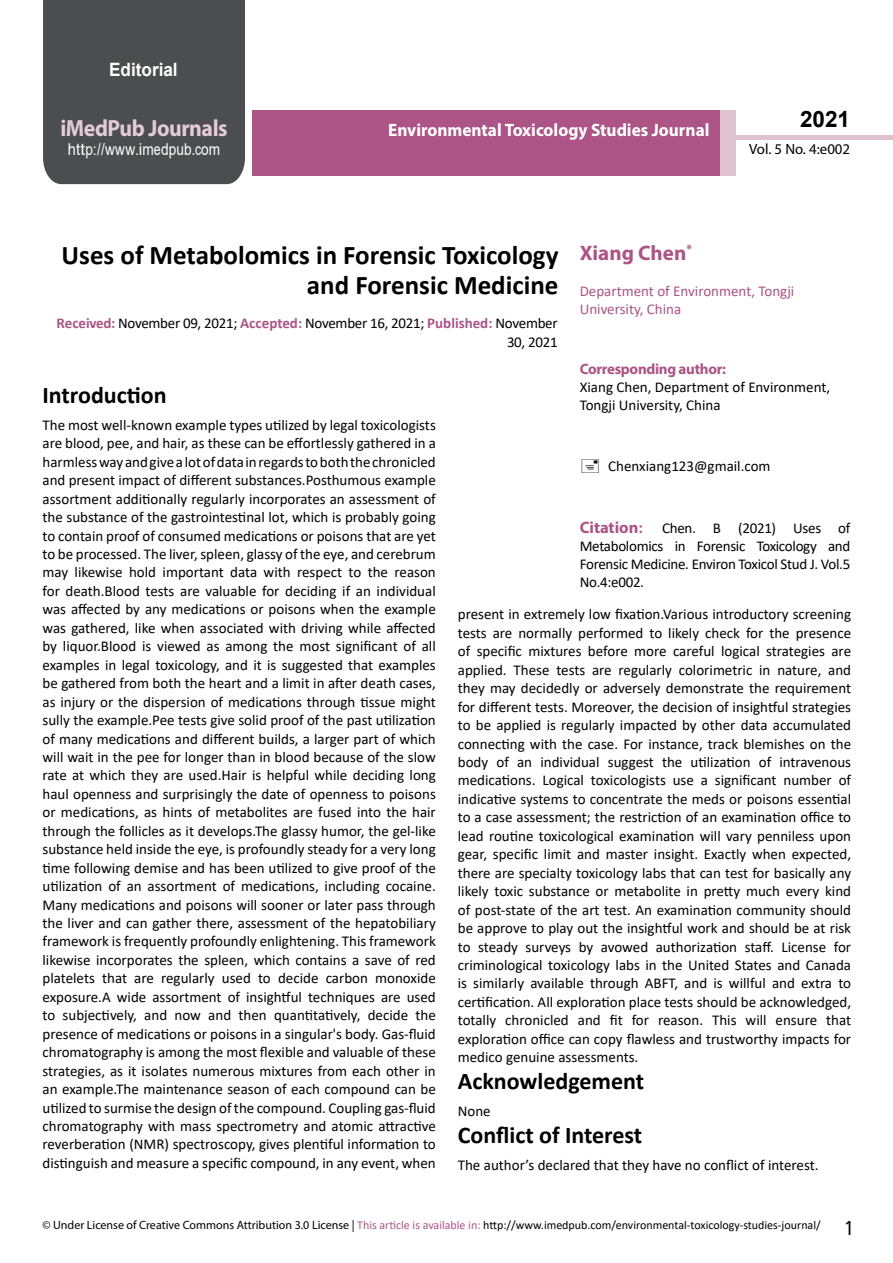
<style>
.page{position:relative;width:893px;height:1263px;background:#fff}
.page>*{position:absolute;margin:0;border:0;box-sizing:border-box;transform-origin:0 0}
.t1{font:700 27px/29.7px "Calibri";color:#000;text-align:right}
.t2{font:25.5px "Tunga";color:#000}
.t3{font:700 24px "Calibri";color:#000}
.t4{font:700 23.4px "Myriad Pro";letter-spacing:-.02em;color:#e3cbd7;scale:.93 1}
.t5{font:700 22.5px "Arial";color:#000}
.t6{font:700 21px "Myriad Pro";color:#ab5485}
.t7{font:700 18.45px "Arial";color:#fff;scale:.93 1}
.t8{font:700 18px "Myriad Pro";color:#fff;scale:.96 1}
.t9{font:16.5px "Arial";letter-spacing:.01em;color:#fff;scale:.89 1}
.t10{font:15px/18.5px "Calibri";color:#000;text-align:justify}
.t11{font:15px/18.8px "Calibri";letter-spacing:-.02em;color:#000;text-align:right}
.t12{font:15px/18px "Calibri";color:#ab5485}
.t13{font:700 15px "Myriad Pro";letter-spacing:-.02em;color:#ab5485}
.t14{font:14.85px "Myriad Pro";color:#000}
.t15{font:12px "Calibri";color:#000}
.s1{font-family:"Calibri"}
.s2{font-weight:700;color:#ab5485}
.s3{font-family:"Myriad Pro";font-weight:700;font-size:16.5px;color:#ab5485}
.s4{font-weight:700;font-size:16.5px;color:#ab5485}
.s5{font-family:"Myriad Pro"}
.s6{color:#ab5486}
</style>
<div class="page">
<div style="left:43px;top:0;width:202px;height:184px;background:#4c4d4f"></div>
<div style="left:252px;top:110px;width:469px;height:66px;background:#ab5485"></div>
<div style="left:720px;top:110px;width:16px;height:66px;background:#dec2d0"></div>
<div style="left:736px;top:135px;width:157px;height:5px;background:#dec2d0"></div>
<p class="t7" style="left:109px;top:56px;width:75px">Editorial</p>
<h3 class="t4" style="left:60px;top:113px;width:181px">iMedPub Journals</h3>
<p class="t8" style="left:388px;top:118px;width:336px">Environmental Toxicology Studies Journal</p>
<h3 class="t5" style="left:800px;top:104px;width:52px">2021</h3>
<p class="t9" style="left:68px;top:138px;width:173px">http://www<span class="s1">.</span>imedpub<span class="s1">.</span>com</p>
<p class="t14" style="left:749px;top:140px;width:103px">Vol. 5 No. 4:e002</p>
<h1 class="t1" style="left:62px;top:240px;width:498px">Uses of Metabolomics in Forensic Toxicology and Forensic Medicine</h1>
<p class="t11" style="left:57px;top:314px;width:503px"><span class="s2">Received:</span> November 09, 2021; <span class="s2">Accepted:</span> November 16, 2021; <span class="s2">Published:</span> November<br>30, 2021</p>
<h3 class="t6" style="left:580px;top:239px;width:114px">Xiang Chen<sup>*</sup></h3>
<p class="t12" style="left:580px;top:281px;width:216px">Department of Environment, Tongji<br>University, China</p>
<h3 class="t3" style="left:43px;top:378px;width:126px">Introduction</h3>
<p class="t10" style="left:43px;top:415px;width:395px">The most well-known example types utilized by legal toxicologists are blood, pee, and hair, as these can be effortlessly gathered in a harmless way and give a lot of data in regards to both the chronicled and present impact of different substances.Posthumous example assortment additionally regularly incorporates an assessment of the substance of the gastrointestinal lot, which is probably going to contain proof of consumed medications or poisons that are yet to be processed. The liver, spleen, glassy of the eye, and cerebrum may likewise hold important data with respect to the reason for death.Blood tests are valuable for deciding if an individual was affected by any medications or poisons when the example was gathered, like when associated with driving while affected by liquor.Blood is viewed as among the most significant of all examples in legal toxicology, and it is suggested that examples be gathered from both the heart and a limit in after death cases, as injury or the dispersion of medications through tissue might sully the example.Pee tests give solid proof of the past utilization of many medications and different builds, a larger part of which will wait in the pee for longer than in blood because of the slow rate at which they are used.Hair is helpful while deciding long haul openness and surprisingly the date of openness to poisons or medications, as hints of metabolites are fused into the hair through the follicles as it develops.The glassy humor, the gel-like substance held inside the eye, is profoundly steady for a very long time following demise and has been utilized to give proof of the utilization of an assortment of medications, including cocaine.<br>Many medications and poisons will sooner or later pass through the liver and can gather there, assessment of the hepatobiliary framework is frequently profoundly enlightening. This framework likewise incorporates the spleen, which contains a save of red platelets that are regularly used to decide carbon monoxide exposure.A wide assortment of insightful techniques are used to subjectively, and now and then quantitatively, decide the presence of medications or poisons in a singular's body. Gas-fluid chromatography is among the most flexible and valuable of these strategies, as it isolates numerous mixtures from each other in an example.The maintenance season of each compound can be utilized to surmise the design of the compound. Coupling gas-fluid chromatography with mass spectrometry and atomic attractive reverberation (NMR) spectroscopy, gives plentiful information to distinguish and measure a specific compound, in any event, when</p>
<p class="t13" style="left:580px;top:360px;width:148px">Corresponding author:</p>
<p class="t10" style="left:580px;top:378px;width:252px;line-height:18px">Xiang Chen, Department of Environment,<br>Tongji University, China</p>
<p class="t10" style="left:608px;top:456px;width:164px">Chenxiang123@gmail.com</p>
<p class="t10" style="left:580px;top:519px;width:272px;line-height:18px"><span class="s3">Citation</span><span class="s4">:</span> Chen. B (2021) Uses of Metabolomics in Forensic Toxicology and Forensic Medicine. Environ Toxicol Stud J. Vol.5<br>No.4:e002.</p>
<p class="t10" style="left:458px;top:605px;width:395px">present in extremely low fixation.Various introductory screening tests are normally performed to likely check for the presence of specific mixtures before more careful logical strategies are applied. These tests are regularly colorimetric in nature, and they may decidedly or adversely demonstrate the requirement for different tests. Moreover, the decision of insightful strategies to be applied is regularly impacted by other data accumulated connecting with the case. For instance, track blemishes on the body of an individual suggest the utilization of intravenous medications. Logical toxicologists use a significant number of indicative systems to concentrate the meds or poisons essential to a case assessment; the restriction of an examination office to lead routine toxicological examination will vary penniless upon gear, specific limit and master insight. Exactly when expected, there are specialty toxicology labs that can test for basically any likely toxic substance or metabolite in pretty much every kind of post-state of the art test. An examination community should be approve to play out the insightful work and should be at risk to steady surveys by avowed authorization staff. License for criminological toxicology labs in the United States and Canada is similarly available through ABFT, and is willful and extra to certification. All exploration place tests should be acknowledged, totally chronicled and fit for reason. This will ensure that exploration office can copy flawless and trustworthy impacts for medico genuine assessments.</p>
<h3 class="t3" style="left:458px;top:1064px;width:188px">Acknowledgement</h3>
<p class="t10" style="left:458px;top:1101px;width:34px">None</p>
<h3 class="t3" style="left:458px;top:1118px;width:186px">Conflict of Interest</h3>
<p class="t10" style="left:458px;top:1155px;width:362px">The author’s declared that they have no conflict of interest.</p>
<p class="t15" style="left:43px;top:1217px;width:780px"><span class="s5">© Under License of Creative Commons Attribution 3.0 License |</span> <span class="s6">This article is available in:</span> http://www.imedpub.com/environmental-toxicology-studies-journal/</p>
<h2 class="t2" style="left:845px;top:1211px;width:9px">1</h2>
</div>
